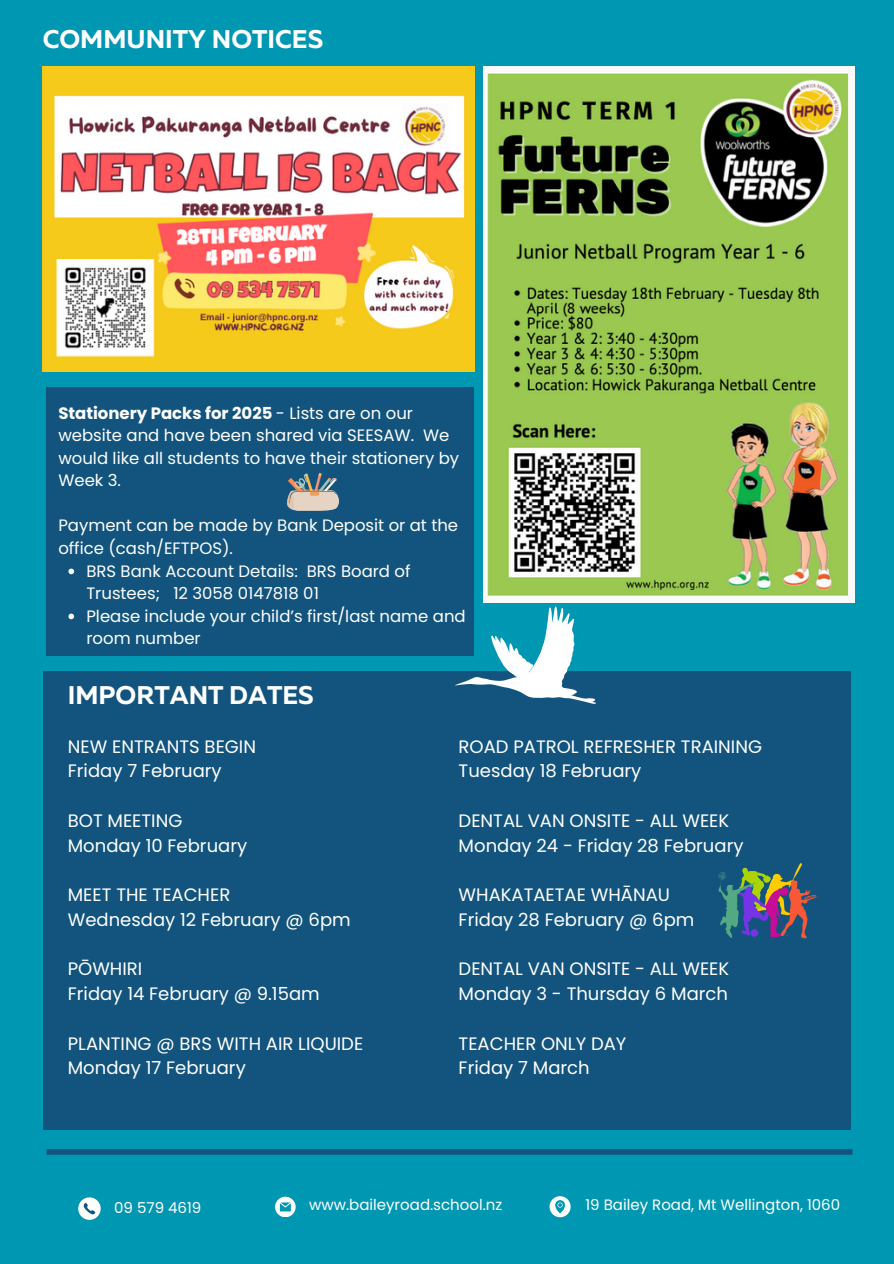
<style>
.page{position:relative;width:894px;height:1264px;background:#fff}
.page>*{position:absolute;margin:0;border:0;box-sizing:border-box;transform-origin:0 0}
.t1{font:700 25.5px "Muller";color:#fff}
.t2{font:18px/24.8px "Poppins";color:#fff}
.t3{font:16.5px/22.5px "Poppins";color:#fff}
.t4{font:15px "Poppins";color:#fff}
.s1{font-weight:700}
</style>
<div class="page">
<div style="left:0;top:0;width:893px;height:1263px;background:#0097b2"></div>
<div style="left:46px;top:1149px;width:806px;height:5px;background:#13547e"></div>
<svg style="left:78px;top:1197px;width:23px;height:22px"></svg>
<svg style="left:275px;top:1196px;width:20px;height:20px"></svg>
<svg style="left:549px;top:1196px;width:21px;height:21px"></svg>
<div style="left:43px;top:671px;width:807px;height:458px;background:#13547e"></div>
<svg style="left:455px;top:606px;width:140px;height:98px"></svg>
<img style="left:43px;top:66px;width:431px;height:305px">
<img style="left:484px;top:66px;width:370px;height:537px">
<div style="left:46px;top:387px;width:427px;height:268px;background:#13547e"></div>
<svg style="left:287px;top:473px;width:52px;height:38px"></svg>
<svg style="left:718px;top:863px;width:99px;height:75px"></svg>
<svg style="left:68px;top:568px;width:6px;height:6px"></svg>
<svg style="left:68px;top:613px;width:6px;height:6px"></svg>
<h2 class="t1" style="left:43px;top:28px;width:282px">COMMUNITY NOTICES</h2>
<h2 class="t3" style="left:58px;top:402px;width:402px"><span class="s1">Stationery Packs for 2025</span> - Lists are on our website and have been shared via SEESAW. We would like all students to have their stationery by Week 3.</h2>
<p class="t3" style="left:58px;top:514px;width:401px">Payment can be made by Bank Deposit or at the office (cash/EFTPOS).</p>
<p class="t3" style="left:86px;top:559px;width:325px">BRS Bank Account Details: BRS Board of<br>Trustees; 12 3058 0147818 01</p>
<p class="t3" style="left:86px;top:604px;width:381px">Please include your child’s first/last name and room number</p>
<p class="t1" style="left:68px;top:684px;width:247px">IMPORTANT DATES</p>
<p class="t2" style="left:68px;top:733px;width:190px">NEW ENTRANTS BEGIN<br>Friday 7 February</p>
<p class="t2" style="left:68px;top:808px;width:181px">BOT MEETING<br>Monday 10 February</p>
<p class="t2" style="left:68px;top:882px;width:284px">MEET THE TEACHER<br>Wednesday 12 February @ 6pm</p>
<p class="t2" style="left:68px;top:956px;width:253px">PŌWHIRI<br>Friday 14 February @ 9.15am</p>
<p class="t2" style="left:68px;top:1030px;width:297px">PLANTING @ BRS WITH AIR LIQUIDE<br>Monday 17 February</p>
<p class="t2" style="left:458px;top:733px;width:305px">ROAD PATROL REFRESHER TRAINING<br>Tuesday 18 February</p>
<p class="t2" style="left:458px;top:808px;width:286px">DENTAL VAN ONSITE - ALL WEEK<br>Monday 24 - Friday 28 February</p>
<p class="t2" style="left:458px;top:882px;width:237px">WHAKATAETAE WHĀNAU<br>Friday 28 February @ 6pm</p>
<p class="t2" style="left:458px;top:956px;width:272px">DENTAL VAN ONSITE - ALL WEEK<br>Monday 3 - Thursday 6 March</p>
<p class="t2" style="left:458px;top:1030px;width:169px">TEACHER ONLY DAY<br>Friday 7 March</p>
<p class="t4" style="left:114px;top:1197px;width:89px">09 579 4619</p>
<h1 class="t4" style="left:309px;top:1193px;width:195px">www.baileyroad.school.nz</h1>
<p class="t4" style="left:585px;top:1193px;width:256px">19 Bailey Road, Mt Wellington, 1060</p>
</div>
